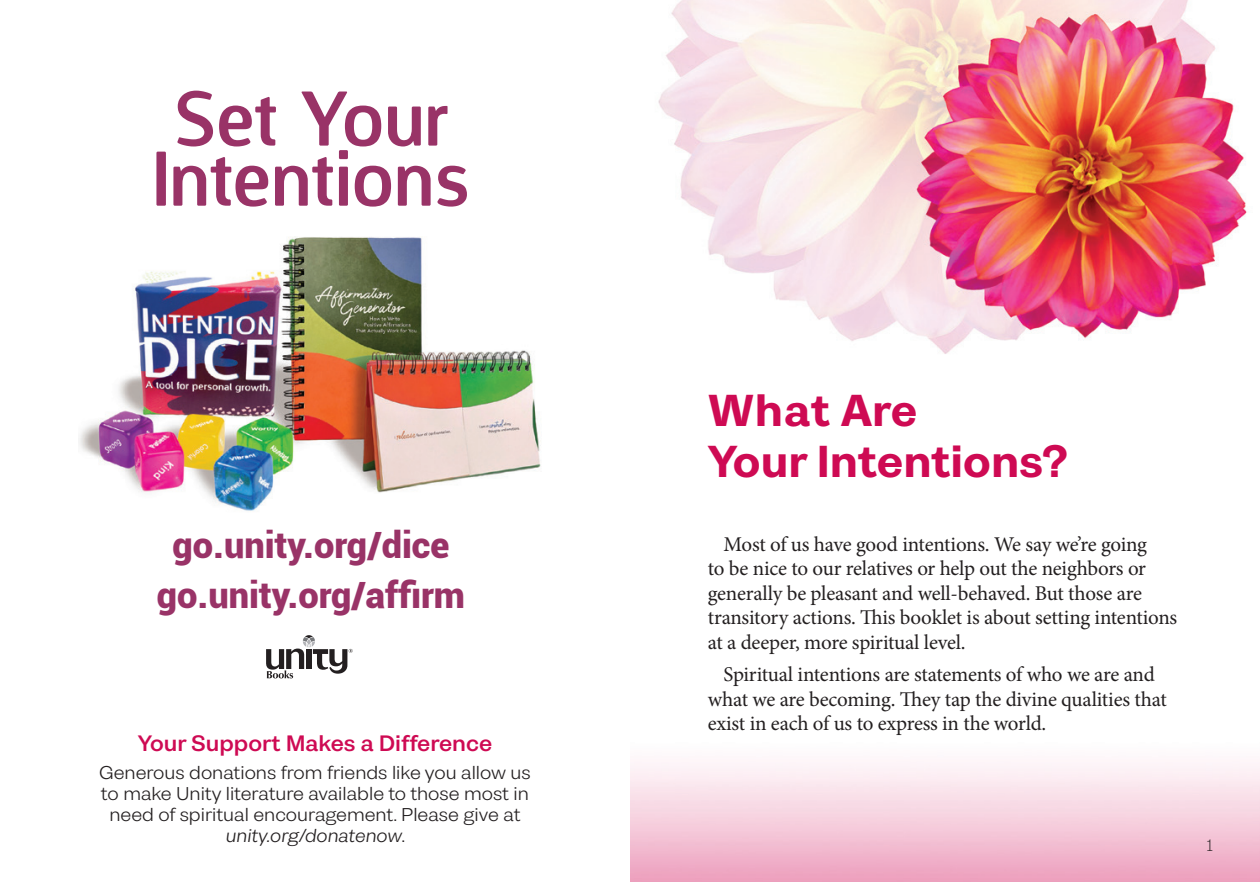
<style>
.page{position:relative;width:1260px;height:882px;background:#fff}
.page>*{position:absolute;margin:0;border:0;box-sizing:border-box;transform-origin:0 0}
.t1{font:75.08px/60px "Designosaur";color:#993367}
.t2{font:700 42px/50.4px "Pais";color:#ce0a53}
.t3{font:900 36.23px/50.4px "Roboto";color:#993367;text-align:center}
.t4{font:21px/24.5px "Minion Pro";letter-spacing:-.015em;color:#231f20}
.t5{font:600 21px "Pais";color:#ce0a53}
.t6{font:17.5px/21px "Pais";color:#231f20;text-align:center}
.t7{font:300 15.75px "Pais";color:#231f20}
.s1{font-style:italic}
</style>
<div class="page">
<img style="left:630px;top:0;width:630px;height:882px">
<img style="left:79px;top:237px;width:462px;height:442px">
<svg style="left:266px;top:635px;width:87px;height:43px"></svg>
<h1 class="t1" style="left:153px;top:86px;width:319px">Set Your<br>Intentions</h1>
<h3 class="t3" style="left:157px;top:518px;width:310px">go.unity.org/dice go.unity.org/affirm</h3>
<p class="t5" style="left:138px;top:728px;width:356px">Your Support Makes a Difference</p>
<p class="t6" style="left:99px;top:762px;width:433px">Generous donations from friends like you allow us to make Unity literature available to those most in need of spiritual encouragement. Please give at <span class="s1">unity.org/donatenow</span>.</p>
<h2 class="t2" style="left:708px;top:385px;width:361px">What Are<br>Your Intentions?</h2>
<p class="t4" style="left:708px;top:532px;width:471px;text-indent:16px">Most of us have good intentions. We say we’re going<br>to be nice to our relatives or help out the neighbors or generally be pleasant and well-behaved. But those are transitory actions. This booklet is about setting intentions at a deeper, more spiritual level.</p>
<p class="t4" style="left:708px;top:662px;width:460px;text-indent:16px">Spiritual intentions are statements of who we are and what we are becoming. They tap the divine qualities that exist in each of us to express in the world.</p>
<p class="t7" style="left:1207px;top:834px;width:7px">1</p>
</div>
